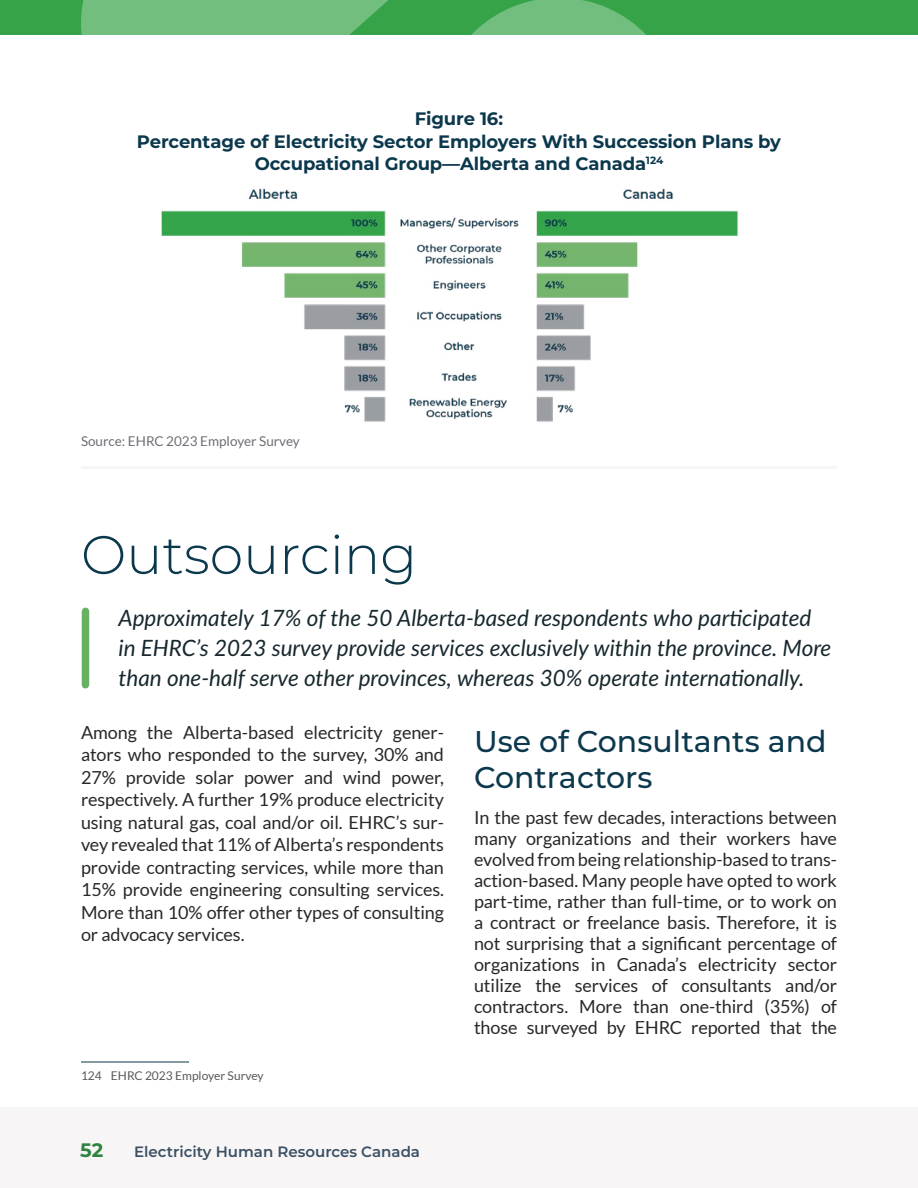
<style>
.page{position:relative;width:918px;height:1188px;background:#fff}
.page>*{position:absolute;margin:0;border:0;box-sizing:border-box;transform-origin:0 0}
.Section_H1{font:300 54px "Montserrat";color:#0b384d}
.t1{font:500 30px/36px "Montserrat";color:#0b384d}
.Lead_In_Paragraph_-_On_Light{font:italic 22.5px/30px "Lato";color:#17282e}
.t2{font:700 19.5px "Montserrat";color:#2e8340}
.Body_Paragraph__2-Col{font:18px/21px "Lato";letter-spacing:-.005em;color:#292829;text-align:justify}
.H5_-_Figure_Table_Title{font:700 18px/22.5px "Montserrat";letter-spacing:-.005em;color:#0b384d;text-align:center}
.t3{font:600 15px "Montserrat";color:#3b5064}
.Copyright_extra_small_text{font:13.5px "Lato";color:#6c6f75}
.Footnote_on_Light_-_Triple_Digits{font:12px "Lato";color:#58595b}
</style>
<div class="page">
<div style="left:0;top:1107px;width:918px;height:81px;background:#f7f5f5"></div>
<div style="left:0;top:0;width:918px;height:34px;background:#37a348"></div>
<svg style="left:81px;top:0;width:564px;height:34px"></svg>
<hr style="left:81px;top:466px;width:756px;height:3px;background:#f7f5f5">
<div style="left:82px;top:611px;width:7px;height:74px;background:#69b063"></div>
<img style="left:161px;top:188px;width:577px;height:234px">
<hr style="left:81px;top:1062px;width:108px;height:1px;background:#0b384d">
<p class="H5_-_Figure_Table_Title" style="left:137px;top:107px;width:646px">Figure 16:<br>Percentage of Electricity Sector Employers With Succession Plans by<br>Occupational Group—Alberta and Canada<sup>124</sup></p>
<p class="Copyright_extra_small_text" style="left:81px;top:434px;width:220px">Source: EHRC 2023 Employer Survey</p>
<p class="Section_H1" style="left:81px;top:518px;width:338px">Outsourcing</p>
<p class="Lead_In_Paragraph_-_On_Light" style="left:118px;top:602px;width:714px">Approximately 17% of the 50 Alberta-based respondents who participated in EHRC’s 2023 survey provide services exclusively within the province. More than one-half serve other provinces, whereas 30% operate internationally.</p>
<p class="Body_Paragraph__2-Col" style="left:81px;top:721px;width:365px;line-height:22.5px">Among the Alberta-based electricity gener&shy;ators who responded to the survey, 30% and 27% provide solar power and wind power, respectively. A further 19% produce electricity using natural gas, coal and/or oil. EHRC’s sur&shy;vey revealed that 11% of Alberta’s respondents provide contracting services, while more than 15% provide engineering consulting services.<br>More than 10% offer other types of consulting or advocacy services.</p>
<h2 class="t1" style="left:474px;top:723px;width:354px">Use of Consultants and<br>Contractors</h2>
<p class="Body_Paragraph__2-Col" style="left:474px;top:807px;width:365px">In the past few decades, interactions between many organizations and their workers have evolved from being relationship-based to trans&shy;action-based. Many people have opted to work part-time, rather than full-time, or to work on a contract or freelance basis. Therefore, it is not surprising that a significant percentage of organizations in Canada’s electricity sector utilize the services of consultants and/or contractors. More than one-third (35%) of those surveyed by EHRC reported that the</p>
<p class="Footnote_on_Light_-_Triple_Digits" style="left:81px;top:1069px;width:184px">124 EHRC 2023 Employer Survey</p>
<p class="t2" style="left:80px;top:1136px;width:25px">52</p>
<p class="t3" style="left:134px;top:1141px;width:287px">Electricity Human Resources Canada</p>
</div>
